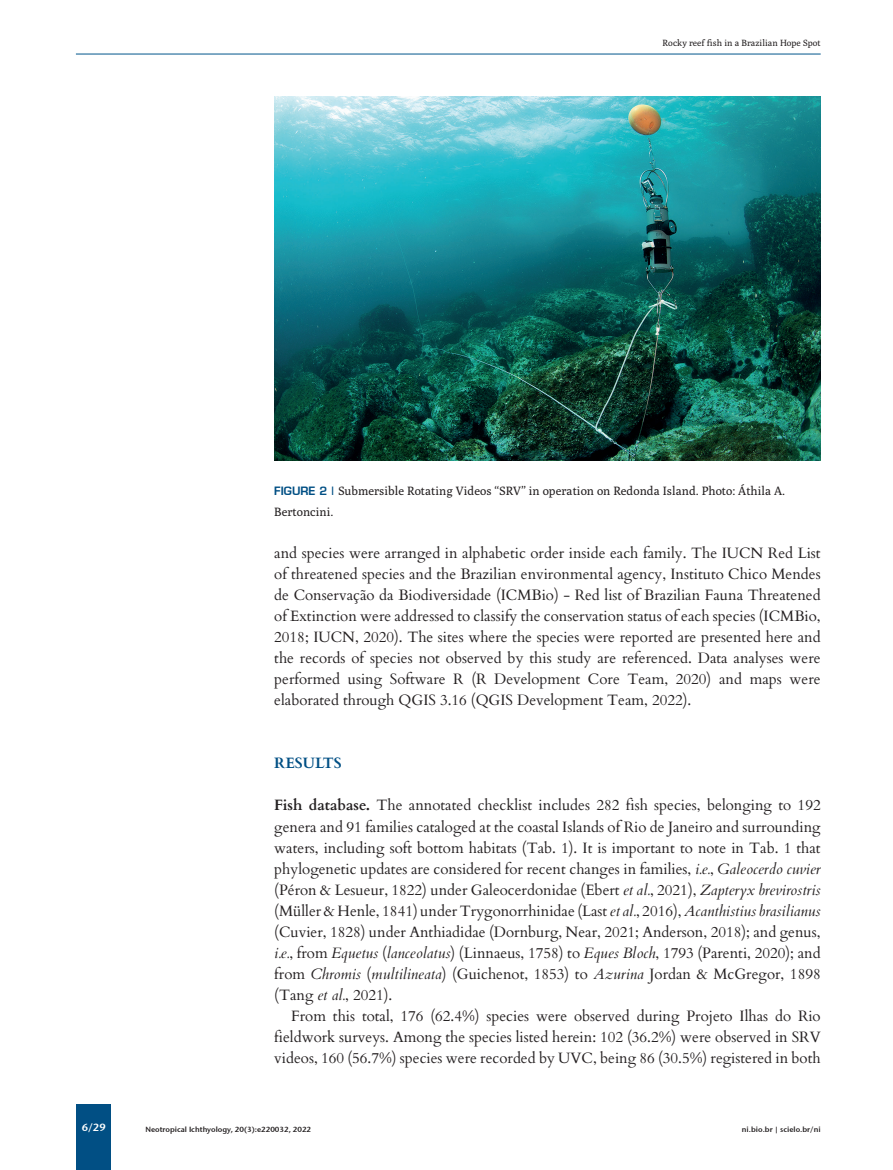
<style>
.page{position:relative;width:893px;height:1170px;background:#fff}
.page>*{position:absolute;margin:0;border:0;box-sizing:border-box;transform-origin:0 0}
.t1{font:15px/21px "Cardo";color:#231f20;text-align:justify}
.t2{font:700 15px "Cardo";color:#014f84}
.t3{font:12px/21px "Poly";color:#231f20}
.t4{font:10.5px "Stone Sans Sem ITCTT Semi";color:#fff}
.t5{font:9px "Poly";color:#231f20}
.t6{font:7.5px "Stone Sans Sem ITCTT Semi";color:#231f20}
.s1{font-family:"Eugenio Medium Normal";color:#014f84}
.s2{font-weight:700}
.s3{font-style:italic}
</style>
<div class="page">
<div style="left:77px;top:1104px;width:34px;height:65px;background:#014f84"></div>
<hr style="left:76px;top:54px;width:745px;height:1px;background:#01558c">
<img style="left:274px;top:96px;width:547px;height:364px">
<p class="t5" style="left:663px;top:38px;width:160px">Rocky reef fish in a Brazilian Hope Spot</p>
<p class="t3" style="left:274px;top:480px;width:512px"><span class="s1">FIGURE 2 |</span> Submersible Rotating Videos “SRV” in operation on Redonda Island. Photo: Áthila A.<br>Bertoncini.</p>
<p class="t1" style="left:274px;top:542px;width:548px">and species were arranged in alphabetic order inside each family. The IUCN Red List of threatened species and the Brazilian environmental agency, Instituto Chico Mendes de Conservação da Biodiversidade (ICMBio) - Red list of Brazilian Fauna Threatened of Extinction were addressed to classify the conservation status of each species (ICMBio, 2018; IUCN, 2020). The sites where the species were reported are presented here and the records of species not observed by this study are referenced. Data analyses were performed using Software R (R Development Core Team, 2020) and maps were elaborated through QGIS 3.16 (QGIS Development Team, 2022).</p>
<p class="t2" style="left:274px;top:751px;width:69px">RESULTS</p>
<p class="t1" style="left:274px;top:794px;width:548px"><span class="s2">Fish database.</span> The annotated checklist includes 282 fish species, belonging to 192 genera and 91 families cataloged at the coastal Islands of Rio de Janeiro and surrounding waters, including soft bottom habitats (Tab. 1). It is important to note in Tab. 1 that phylogenetic updates are considered for recent changes in families, <span class="s3">i.e.</span>, <span class="s3">Galeocerdo cuvier </span>(Péron &amp; Lesueur, 1822) under Galeocerdonidae (Ebert <span class="s3">et al.</span>, 2021), <span class="s3">Zapteryx brevirostris </span>(Müller &amp; Henle, 1841) under Trygonorrhinidae (Last <span class="s3">et al.</span>, 2016), <span class="s3">Acanthistius brasilianus </span>(Cuvier, 1828) under Anthiadidae (Dornburg, Near, 2021; Anderson, 2018); and genus, <span class="s3">i.e.</span>, from <span class="s3">Equetus</span> (<span class="s3">lanceolatus</span>) (Linnaeus, 1758) to <span class="s3">Eques Bloch</span>, 1793 (Parenti, 2020); and from <span class="s3">Chromis</span> (<span class="s3">multilineata</span>) (Guichenot, 1853) to <span class="s3">Azurina</span> Jordan &amp; McGregor, 1898 (Tang <span class="s3">et al.</span>, 2021).</p>
<p class="t1" style="left:274px;top:1004px;width:548px;text-indent:17px">From this total, 176 (62.4%) species were observed during Projeto Ilhas do Rio fieldwork surveys. Among the species listed herein: 102 (36.2%) were observed in SRV videos, 160 (56.7%) species were recorded by UVC, being 86 (30.5%) registered in both</p>
<p class="t4" style="left:82px;top:1121px;width:25px">6/29</p>
<p class="t6" style="left:145px;top:1124px;width:167px">Neotropical Ichthyology, 20(3):e220032, 2022</p>
<p class="t6" style="left:742px;top:1124px;width:80px">ni.bio.br | scielo.br/ni</p>
</div>
